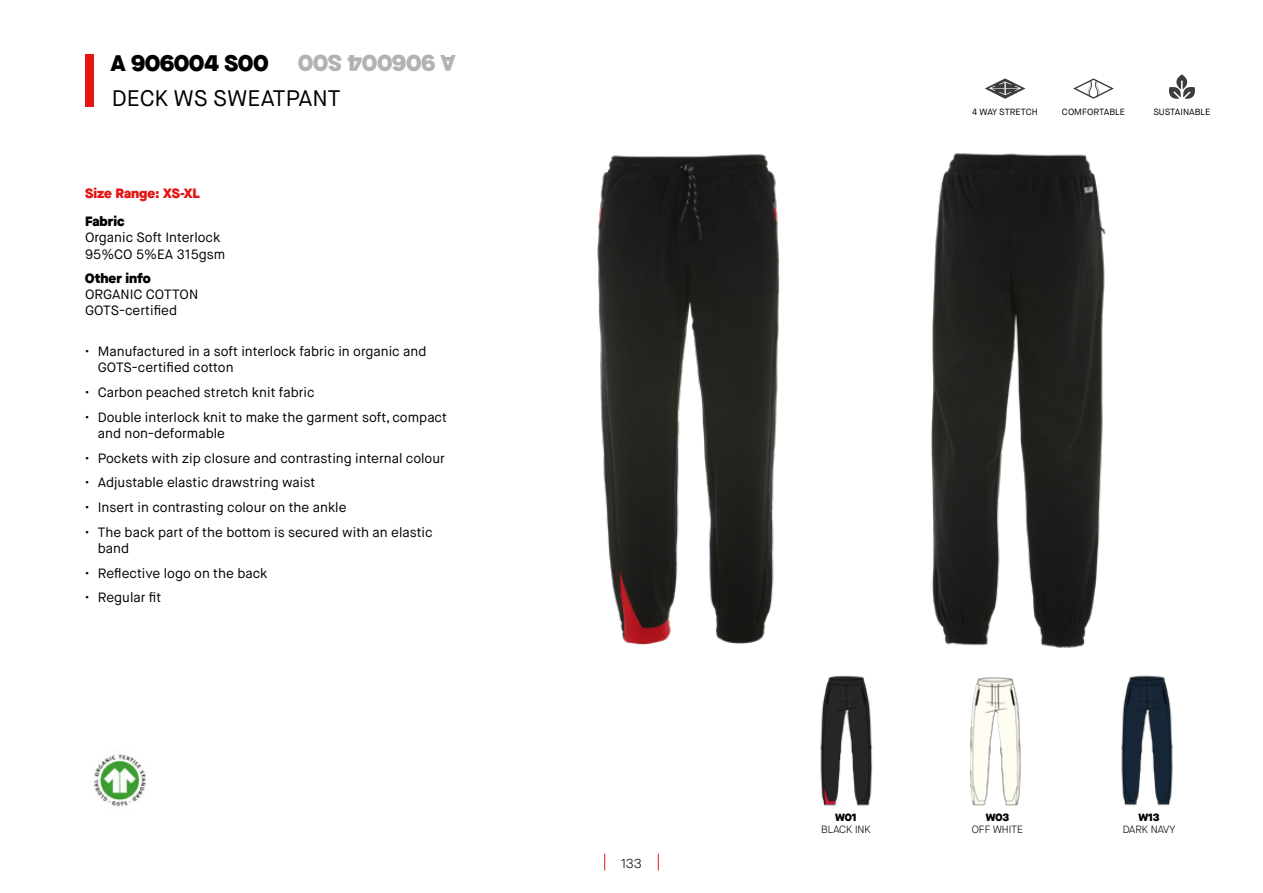
<style>
.page{position:relative;width:1263px;height:893px;background:#fff}
.page>*{position:absolute;margin:0;border:0;box-sizing:border-box;transform-origin:0 0}
.t1{font:22.5px "Maison Neue";color:#000}
.t2{font:900 22.5px "Maison Neue";color:#b3b2b2}
.t3{font:900 22.5px "Maison Neue";color:#000}
.t4{font:13.5px/16.2px "Maison Neue";color:#000}
.t5{font:900 13.5px "Maison Neue";color:#e41513}
.t6{font:900 13.5px "Maison Neue";color:#000}
.t7{font:300 13.5px "Maison Neue";color:#000}
.t8{font:300 10.5px "Maison Neue";color:#000}
.t9{font:900 10.5px "Maison Neue";color:#000}
.t10{font:9px "Maison Neue";color:#000}
</style>
<div class="page">
<svg style="left:658px;top:854px;width:1px;height:16px"></svg>
<svg style="left:604px;top:854px;width:1px;height:16px"></svg>
<div style="left:85px;top:54px;width:9px;height:52px;background:#e41513"></div>
<svg style="left:1169px;top:74px;width:26px;height:25px"></svg>
<svg style="left:1073px;top:78px;width:41px;height:21px"></svg>
<svg style="left:985px;top:78px;width:40px;height:21px"></svg>
<img style="left:931px;top:153px;width:175px;height:495px">
<img style="left:597px;top:154px;width:183px;height:491px">
<img style="left:820px;top:675px;width:53px;height:131px">
<img style="left:1121px;top:675px;width:52px;height:131px">
<img style="left:969px;top:677px;width:52px;height:129px">
<img style="left:94px;top:754px;width:52px;height:53px">
<h1 class="t3" style="left:111px;top:46px;width:159px">A 906004 S00</h1>
<h1 class="t1" style="left:112px;top:84px;width:230px">DECK WS SWEATPANT</h1>
<h1 class="t2" style="left:455px;top:80px;width:159px;rotate:-180deg">A 906004 S00</h1>
<p class="t5" style="left:85px;top:183px;width:116px">Size Range: XS-XL</p>
<p class="t6" style="left:85px;top:211px;width:41px">Fabric</p>
<p class="t4" style="left:85px;top:230px;width:142px">Organic Soft Interlock<br>95%CO 5%EA 315gsm</p>
<p class="t6" style="left:85px;top:268px;width:67px">Other info</p>
<p class="t4" style="left:85px;top:286px;width:115px">ORGANIC COTTON<br>GOTS-certified</p>
<p class="t4" style="left:98px;top:343px;width:330px;text-indent:-13px">• Manufactured in a soft interlock fabric in organic and<br>GOTS-certified cotton</p>
<p class="t4" style="left:85px;top:384px;width:231px">• Carbon peached stretch knit fabric</p>
<p class="t4" style="left:98px;top:409px;width:351px;text-indent:-13px">• Double interlock knit to make the garment soft, compact and non-deformable</p>
<p class="t4" style="left:85px;top:450px;width:361px">• Pockets with zip closure and contrasting internal colour</p>
<p class="t4" style="left:85px;top:475px;width:232px">• Adjustable elastic drawstring waist</p>
<p class="t4" style="left:85px;top:499px;width:263px">• Insert in contrasting colour on the ankle</p>
<p class="t4" style="left:98px;top:524px;width:336px;text-indent:-13px">• The back part of the bottom is secured with an elastic band</p>
<p class="t4" style="left:85px;top:565px;width:184px">• Reflective logo on the back</p>
<p class="t4" style="left:85px;top:590px;width:78px">• Regular fit</p>
<p class="t7" style="left:621px;top:855px;width:22px">133</p>
<p class="t10" style="left:972px;top:107px;width:67px">4 WAY STRETCH</p>
<p class="t10" style="left:1062px;top:107px;width:65px">COMFORTABLE</p>
<p class="t10" style="left:1153px;top:107px;width:59px">SUSTAINABLE</p>
<p class="t9" style="left:835px;top:809px;width:23px">W01</p>
<p class="t8" style="left:821px;top:823px;width:51px">BLACK INK</p>
<p class="t9" style="left:986px;top:809px;width:25px">W03</p>
<p class="t8" style="left:972px;top:823px;width:53px">OFF WHITE</p>
<p class="t9" style="left:1138px;top:809px;width:23px">W13</p>
<p class="t8" style="left:1123px;top:823px;width:54px">DARK NAVY</p>
</div>
